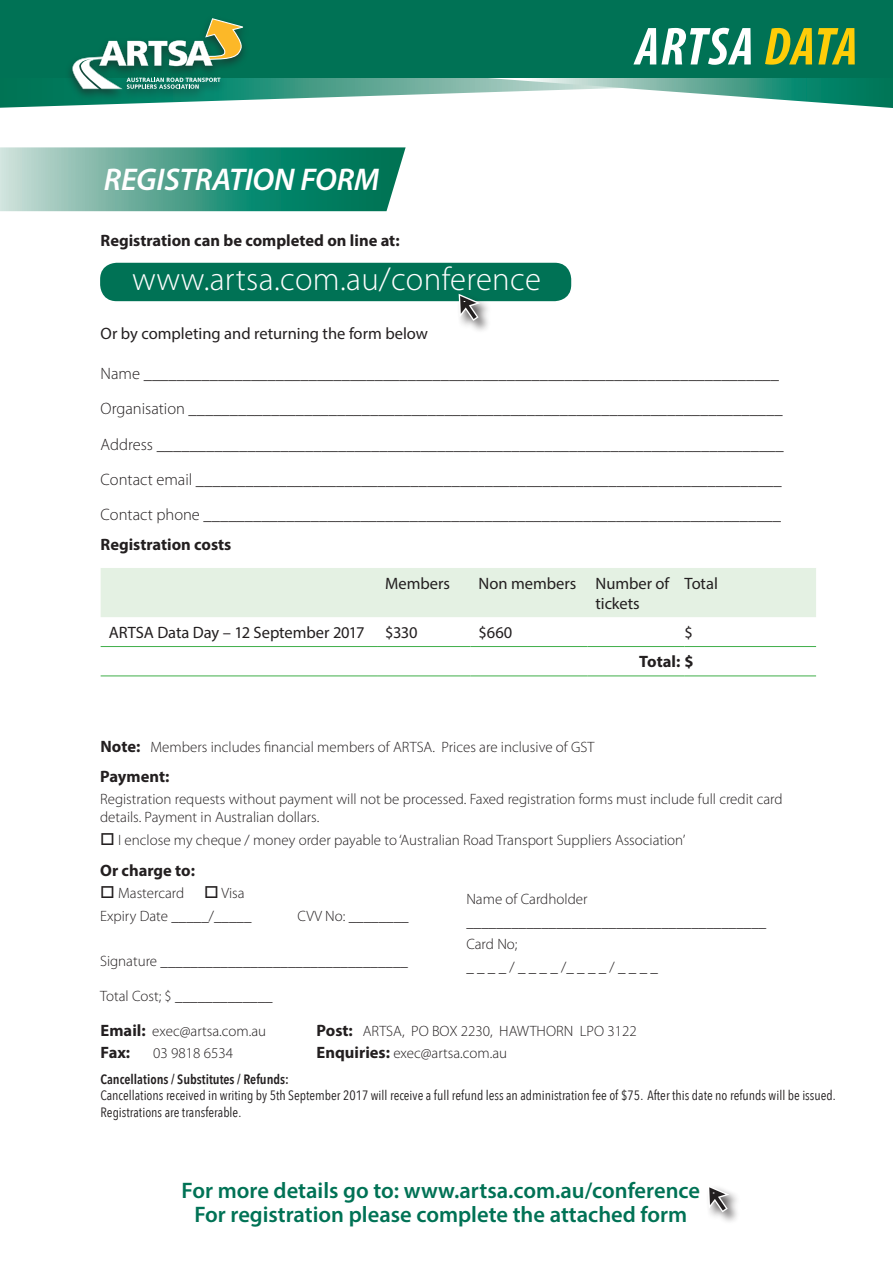
<style>
.page{position:relative;width:893px;height:1263px;background:#fff}
.page>*{position:absolute;margin:0;border:0;box-sizing:border-box;transform-origin:0 0}
.t1{font:italic 700 condensed 54px "Myriad Pro";letter-spacing:.02em;color:#fff}
.t2{font:300 32.85px "Myriad Pro";letter-spacing:.01em;color:#fff}
.t3{font:italic 600 31.5px "Myriad Pro";letter-spacing:-.01em;color:#fff}
.t4{font:600 22.5px "Myriad Pro";color:#007255}
.t5{font:300 16.5px "Myriad Pro";color:#231f20}
.t6{font:16.5px/19.8px "Myriad Pro";color:#231f20}
.t7{font:700 16.5px "Myriad Pro";color:#231f20}
.t8{font:300 15px/18px "Myriad Pro";color:#231f20}
.t9{font:13.5px "Avenir Next Condensed";color:#231f20}
.t10{font:600 13.5px "Avenir Next Condensed";color:#231f20}
.s1{color:#fecd08}
.s2{font-weight:700;font-size:16.5px}
</style>
<div class="page">
<div style="left:0;top:0;width:893px;height:78px;background:#007255"></div>
<svg style="left:0;top:18px;width:893px;height:90px"></svg>
<div style="left:101px;top:568px;width:715px;height:49px;background:#e4f1e3"></div>
<hr style="left:101px;top:646px;width:276px;height:1px;background:#40ae49">
<hr style="left:377px;top:646px;width:93px;height:1px;background:#40ae49">
<hr style="left:470px;top:646px;width:117px;height:1px;background:#40ae49">
<hr style="left:587px;top:646px;width:98px;height:1px;background:#40ae49">
<hr style="left:685px;top:646px;width:131px;height:1px;background:#40ae49">
<hr style="left:101px;top:675px;width:276px;height:1px;background:#40ae49">
<hr style="left:377px;top:675px;width:93px;height:1px;background:#40ae49">
<hr style="left:470px;top:675px;width:117px;height:1px;background:#40ae49">
<hr style="left:587px;top:675px;width:98px;height:1px;background:#40ae49">
<hr style="left:685px;top:675px;width:131px;height:1px;background:#40ae49">
<div style="left:100px;top:263px;width:471px;height:38px;background:#007255;border-radius:17px"></div>
<div style="left:457px;top:293px;width:36px;height:41px;background:#231f20;opacity:.75"></div>
<svg style="left:459px;top:294px;width:21px;height:27px"></svg>
<svg style="left:0;top:147px;width:406px;height:64px;background:#4da18d"></svg>
<div style="left:706px;top:1184px;width:36px;height:41px;background:#231f20;opacity:.75"></div>
<svg style="left:708px;top:1185px;width:21px;height:27px"></svg>
<p class="t3" style="left:104px;top:159px;width:277px">REGISTRATION FORM</p>
<p class="t7" style="left:101px;top:230px;width:300px">Registration can be completed on line at:</p>
<p class="t2" style="left:132px;top:260px;width:410px">www.artsa.com.au/conference</p>
<h1 class="t1" style="left:635px;top:13px;width:224px">ARTSA <span class="s1">DATA</span></h1>
<p class="t6" style="left:101px;top:324px;width:329px">Or by completing and returning the form below</p>
<p class="t5" style="left:101px;top:364px;width:680px">Name _____________________________________________________________________________</p>
<p class="t5" style="left:101px;top:399px;width:683px">Organisation ________________________________________________________________________</p>
<p class="t5" style="left:101px;top:434px;width:685px">Address ____________________________________________________________________________</p>
<p class="t5" style="left:101px;top:469px;width:683px">Contact email _______________________________________________________________________</p>
<p class="t5" style="left:101px;top:505px;width:682px">Contact phone ______________________________________________________________________</p>
<p class="t7" style="left:101px;top:534px;width:132px">Registration costs</p>
<p class="t6" style="left:385px;top:573px;width:66px">Members</p>
<p class="t6" style="left:479px;top:573px;width:99px">Non members</p>
<p class="t6" style="left:596px;top:573px;width:75px">Number of tickets</p>
<p class="t6" style="left:685px;top:573px;width:35px">Total</p>
<p class="t6" style="left:109px;top:622px;width:257px">ARTSA Data Day – 12 September 2017</p>
<p class="t6" style="left:385px;top:622px;width:34px">$330</p>
<p class="t6" style="left:479px;top:622px;width:35px">$660</p>
<p class="t6" style="left:685px;top:622px;width:10px">$</p>
<p class="t7" style="left:639px;top:651px;width:56px">Total: $</p>
<p class="t8" style="left:101px;top:738px;width:495px"><span class="s2">Note:</span> Members includes financial members of ARTSA. Prices are inclusive of GST</p>
<p class="t7" style="left:100px;top:766px;width:71px">Payment:</p>
<p class="t8" style="left:100px;top:790px;width:684px">Registration requests without payment will not be processed. Faxed registration forms must include full credit card details. Payment in Australian dollars.</p>
<p class="t8" style="left:100px;top:831px;width:587px">□ I enclose my cheque / money order payable to ‘Australian Road Transport Suppliers Association’</p>
<p class="t7" style="left:100px;top:860px;width:96px">Or charge to:</p>
<p class="t8" style="left:100px;top:884px;width:146px">□ Mastercard □ Visa</p>
<p class="t8" style="left:100px;top:907px;width:153px">Expiry Date _____/_____</p>
<p class="t8" style="left:298px;top:907px;width:113px">CVV No: ________</p>
<p class="t8" style="left:100px;top:952px;width:309px">Signature _________________________________</p>
<p class="t8" style="left:100px;top:987px;width:174px">Total Cost; $ _____________</p>
<p class="t8" style="left:466px;top:890px;width:123px">Name of Cardholder</p>
<p class="t8" style="left:466px;top:913px;width:301px">________________________________________</p>
<p class="t8" style="left:466px;top:935px;width:53px">Card No;</p>
<p class="t8" style="left:466px;top:958px;width:193px">_ _ _ _ / _ _ _ _ /_ _ _ _ / _ _ _ _</p>
<p class="t8" style="left:101px;top:1022px;width:167px"><span class="s2">Email:</span> exec@artsa.com.au</p>
<p class="t8" style="left:317px;top:1022px;width:322px"><span class="s2">Post:</span> ARTSA, PO BOX 2230, HAWTHORN LPO 3122</p>
<p class="t7" style="left:101px;top:1042px;width:31px">Fax:</p>
<p class="t8" style="left:153px;top:1044px;width:81px">03 9818 6534</p>
<p class="t8" style="left:317px;top:1044px;width:192px"><span class="s2">Enquiries:</span> exec@artsa.com.au</p>
<p class="t10" style="left:101px;top:1067px;width:190px">Cancellations / Substitutes / Refunds:</p>
<p class="t9" style="left:101px;top:1084px;width:736px">Cancellations received in writing by 5th September 2017 will receive a full refund less an administration fee of $75. After this date no refunds will be issued.</p>
<p class="t9" style="left:101px;top:1100px;width:142px">Registrations are transferable.</p>
<p class="t4" style="left:182px;top:1176px;width:520px">For more details go to: www.artsa.com.au/conference</p>
<p class="t4" style="left:194px;top:1200px;width:494px">For registration please complete the attached form</p>
</div>
